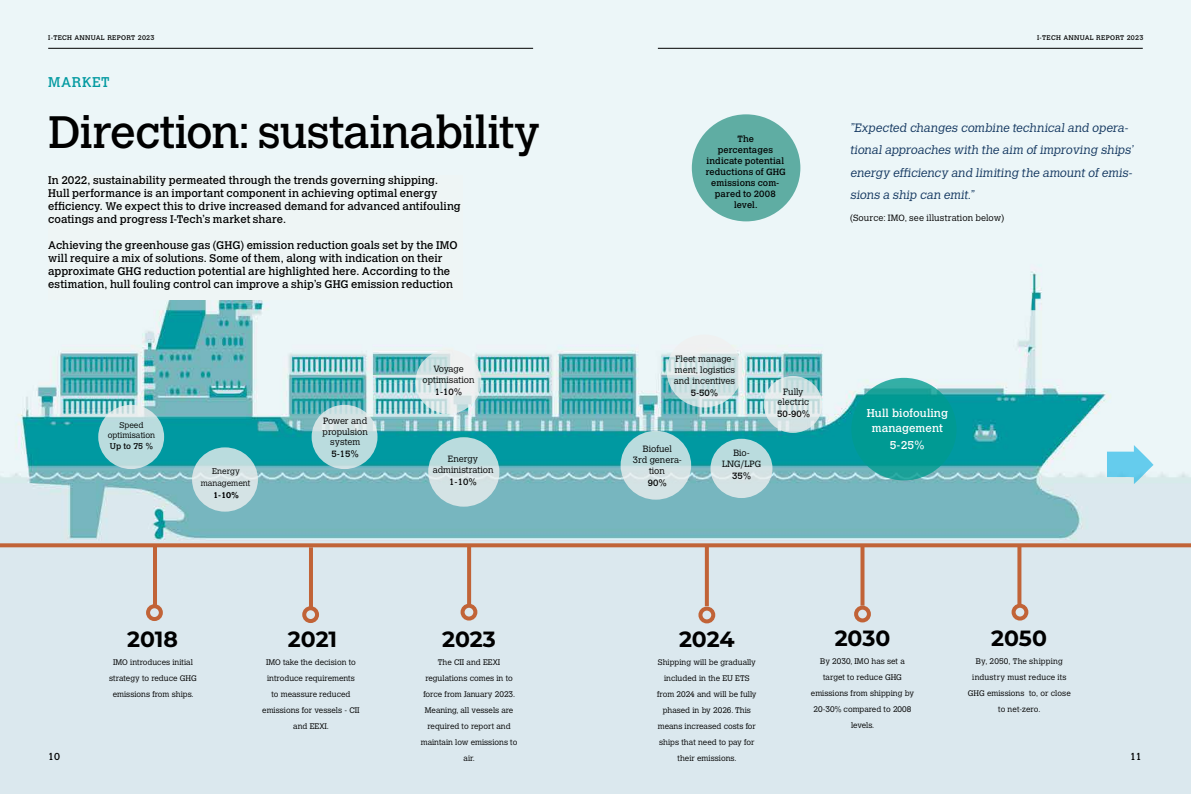
<style>
.page{position:relative;width:1191px;height:794px;background:#fff}
.page>*{position:absolute;margin:0;border:0;box-sizing:border-box;transform-origin:0 0}
.t1{font:45px "Calvert MT Std";letter-spacing:-.02em;color:#000}
.t2{font:700 22px "Montserrat";color:#000}
.t3{font:14px "Calvert MT Std";letter-spacing:.04em;color:#0099a0}
.t4{font:300 12px/22.4px "Calvert MT Std";color:#133760}
.t5{font:11.2px/15px "Calvert MT Std";letter-spacing:.01em;color:#fff;text-align:center}
.t6{font:11px/13px "Calvert MT Std";letter-spacing:.005em;color:#000}
.t7{font:10px "Calvert MT Std";color:#000}
.t8{font:300 9px/10.8px "Calvert MT Std";color:#000;text-align:center}
.t9{font:9px/11px "Calvert MT Std";letter-spacing:.005em;color:#000;text-align:center}
.t10{font:300 8.2px/9.9px "Calvert MT Std";color:#000;text-align:center}
.t11{font:8.2px "Calvert MT Std";color:#000}
.t12{font:700 8.2px "Calvert MT Std";color:#000}
.t13{font:300 8px/16px "Calvert MT Std";color:#000;text-align:center}
.t14{font:6.7px "Calvert MT Std";letter-spacing:.045em;color:#000}
</style>
<div class="page">
<img style="left:0;top:0;width:1191px;height:793px">
<svg style="left:0;top:543px;width:1191px;height:4px;background:#c36d45"></svg>
<hr style="left:153px;top:545px;width:4px;height:61px;background:#c16337">
<svg style="left:705px;top:545px;width:4px;height:61px"></svg>
<hr style="left:309px;top:547px;width:4px;height:61px;background:#c16337">
<svg style="left:860px;top:545px;width:4px;height:60px"></svg>
<svg style="left:467px;top:545px;width:4px;height:59px"></svg>
<svg style="left:1017px;top:545px;width:4px;height:59px"></svg>
<div style="left:146px;top:604px;width:17px;height:17px;border:4px solid #c16337;border-radius:50%"></div>
<div style="left:698px;top:606px;width:17px;height:17px;border:4px solid #c16337;border-radius:50%"></div>
<div style="left:302px;top:606px;width:17px;height:17px;border:4px solid #c16337;border-radius:50%"></div>
<div style="left:854px;top:605px;width:17px;height:17px;border:4px solid #c16337;border-radius:50%"></div>
<div style="left:460px;top:604px;width:17px;height:16px;border:4px solid #c16337;border-radius:50%"></div>
<div style="left:1011px;top:604px;width:17px;height:16px;border:4px solid #c16337;border-radius:50%"></div>
<svg style="left:1107px;top:445px;width:46px;height:39px;background:#97daee"></svg>
<hr style="left:48px;top:48px;width:485px;height:1px;background:#000">
<hr style="left:658px;top:48px;width:484px;height:1px;background:#000">
<svg style="left:620px;top:431px;width:71px;height:68px;background:#c5dee0"></svg>
<svg style="left:710px;top:439px;width:62px;height:59px;background:#c7dfe1"></svg>
<svg style="left:763px;top:376px;width:59px;height:57px;background:#d3e3e4"></svg>
<svg style="left:312px;top:405px;width:65px;height:64px;background:#c4dee0"></svg>
<svg style="left:666px;top:334px;width:76px;height:73px"></svg>
<svg style="left:415px;top:349px;width:66px;height:65px"></svg>
<svg style="left:98px;top:405px;width:66px;height:64px;background:#bedddf"></svg>
<svg style="left:428px;top:437px;width:71px;height:69px;background:#c9dfe1"></svg>
<svg style="left:851px;top:378px;width:105px;height:102px;background:#069c94"></svg>
<svg style="left:192px;top:447px;width:66px;height:64px;background:#cce0e2"></svg>
<div style="left:48px;top:176px;width:415px;height:124px;background:#eef5f5"></div>
<div style="left:692px;top:114px;width:108px;height:107px;background:#5fada3;border-radius:50%"></div>
<p class="t14" style="left:48px;top:34px;width:108px">I-TECH ANNUAL REPORT 2023</p>
<p class="t14" style="left:1037px;top:34px;width:108px">I-TECH ANNUAL REPORT 2023</p>
<h3 class="t3" style="left:48px;top:74px;width:63px">MARKET</h3>
<h1 class="t1" style="left:48px;top:106px;width:493px">Direction: sustainability</h1>
<h3 class="t4" style="left:850px;top:117px;width:287px">”Expected changes combine technical and opera&shy;tional approaches with the aim of improving ships’ energy efficiency and limiting the amount of emis&shy;sions a ship can emit.”</h3>
<p class="t8" style="left:850px;top:213px;width:155px">(Source: IMO, see illustration below)</p>
<p class="t9" style="left:705px;top:133px;width:82px">The<br>percentages indicate potential reductions of GHG emissions com&shy;pared to 2008 level.</p>
<p class="t6" style="left:48px;top:174px;width:414px">In 2022, sustainability permeated through the trends governing shipping.<br>Hull performance is an important component in achieving optimal energy efficiency. We expect this to drive increased demand for advanced antifouling coatings and progress I-Tech’s market share.</p>
<p class="t6" style="left:48px;top:239px;width:411px">Achieving the greenhouse gas (GHG) emission reduction goals set by the IMO will require a mix of solutions. Some of them, along with indication on their approximate GHG reduction potential are highlighted here. According to the estimation, hull fouling control can improve a ship’s GHG emission reduction</p>
<p class="t10" style="left:108px;top:420px;width:49px">Speed optimisation</p>
<p class="t11" style="left:110px;top:441px;width:45px">Up to 75 %</p>
<p class="t10" style="left:201px;top:465px;width:51px;line-height:12px">Energy management</p>
<p class="t12" style="left:213px;top:490px;width:28px">1-10%</p>
<p class="t8" style="left:323px;top:415px;width:47px">Power and propulsion system</p>
<p class="t9" style="left:331px;top:449px;width:29px">5-15%</p>
<p class="t8" style="left:422px;top:363px;width:53px">Voyage optimisation</p>
<p class="t9" style="left:435px;top:386px;width:29px">1-10%</p>
<p class="t8" style="left:433px;top:453px;width:62px">Energy administration</p>
<p class="t9" style="left:449px;top:476px;width:29px">1-10%</p>
<p class="t8" style="left:674px;top:354px;width:63px;text-align:justify">Fleet manage&shy;ment, logistics and incentives</p>
<p class="t9" style="left:690px;top:387px;width:29px">5-50%</p>
<p class="t8" style="left:633px;top:444px;width:51px">Biofuel<br>3rd genera&shy;tion</p>
<p class="t9" style="left:648px;top:477px;width:21px">90%</p>
<p class="t8" style="left:722px;top:448px;width:41px">Bio-<br>LNG/LPG</p>
<p class="t9" style="left:732px;top:470px;width:21px">35%</p>
<p class="t8" style="left:777px;top:386px;width:33px">Fully electric</p>
<p class="t9" style="left:777px;top:409px;width:35px">50-90%</p>
<h3 class="t5" style="left:866px;top:405px;width:83px">Hull biofouling management</h3>
<h3 class="t5" style="left:890px;top:437px;width:37px">5-25%</h3>
<h2 class="t2" style="left:127px;top:623px;width:52px">2018</h2>
<h2 class="t2" style="left:288px;top:623px;width:51px">2021</h2>
<h2 class="t2" style="left:442px;top:623px;width:55px">2023</h2>
<h2 class="t2" style="left:834px;top:622px;width:57px">2030</h2>
<h2 class="t2" style="left:991px;top:622px;width:57px">2050</h2>
<p class="t13" style="left:109px;top:654px;width:89px">IMO introduces initial strategy to reduce GHG emissions from ships.</p>
<p class="t13" style="left:262px;top:654px;width:99px">IMO take the decision to introduce requirements<br>to meassure reduced emissions for vessels - CII and EEXI.</p>
<p class="t13" style="left:421px;top:654px;width:98px">The CII and EEXI regulations comes in to force from January 2023.<br>Meaning, all vessels are required to report and maintain low emissions to air.</p>
<p class="t13" style="left:811px;top:653px;width:105px">By 2030, IMO has set a target to reduce GHG emissions from shipping by<br>20-30% compared to 2008 levels.</p>
<p class="t13" style="left:968px;top:653px;width:104px">By, 2050, The shipping industry must reduce its<br>GHG emissions to, or close to net-zero.</p>
<h2 class="t2" style="left:679px;top:623px;width:57px">2024</h2>
<p class="t13" style="left:657px;top:654px;width:101px">Shipping will be gradually included in the EU ETS from 2024 and will be fully phased in by 2026. This means increased costs for ships that need to pay for their emissions.</p>
<p class="t7" style="left:48px;top:750px;width:13px">10</p>
<p class="t7" style="left:1130px;top:750px;width:13px">11</p>
</div>
